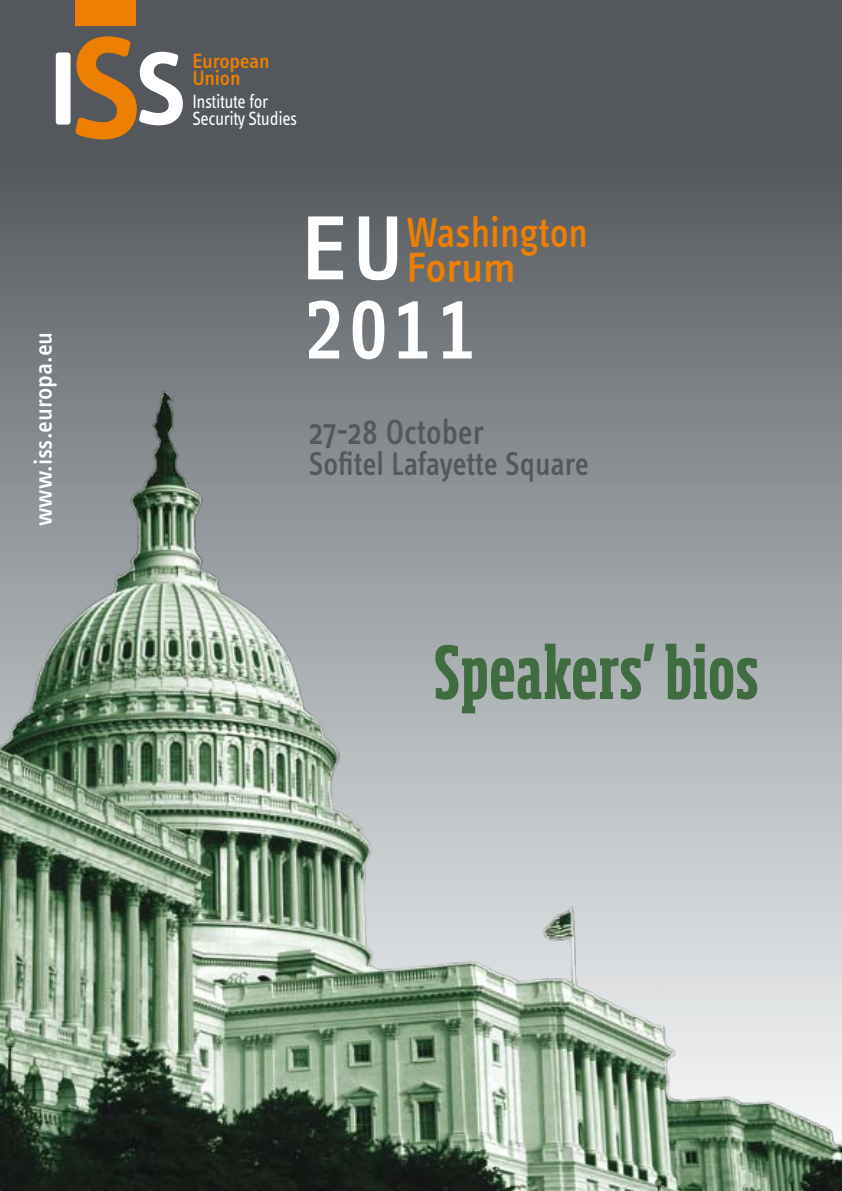
<style>
.page{position:relative;width:842px;height:1191px;background:#fff}
.page>*{position:absolute;margin:0;border:0;box-sizing:border-box;transform-origin:0 0}
.t1{font:700 79.4px "Info Office";color:#fff}
.t2{font:700 extra-condensed 72px "Soho Std";letter-spacing:-.005em;color:#416b41}
.t3{font:500 43.6px/35px "Info OT Text";color:#ee7f00;scale:.9 1}
.t4{font:500 36px "Info OT Text";color:#54585c;scale:.9 1}
.t5{font:500 34px "Info OT Text";letter-spacing:-.005em;color:#54585c;scale:.9 1}
.t6{font:500 25.6px "Info OT Text";color:#fff}
.t7{font:500 21.2px/17px "Info OT Text";letter-spacing:-.01em;color:#ee7f00}
.t8{font:19.8px/17px "Info OT Text";letter-spacing:-.02em;color:#fff;scale:.9 1}
.s1{font-family:"Info Office";font-weight:700;font-size:87.4px;color:#fff}
</style>
<div class="page">
<svg style="left:0;top:0;width:842px;height:380px;background:#5f6468"></svg>
<img style="left:0;top:380px;width:842px;height:810px">
<div style="left:76px;top:0;width:60px;height:26px;background:#ee7f00"></div>
<svg style="left:56px;top:36px;width:127px;height:103px"></svg>
<p class="t6" style="left:27px;top:526px;width:196px;rotate:-90deg">www.iss.europa.eu</p>
<p class="t7" style="left:192px;top:52px;width:79px">European<br>Union</p>
<p class="t8" style="left:192px;top:92px;width:118px">Institute for<br>Security Studies</p>
<h3 class="t3" style="left:407px;top:214px;width:203px;text-indent:-107px"><span class="s1">EU</span>Washington<br>Forum</h3>
<h1 class="t1" style="left:302px;top:283px;width:179px">2011</h1>
<h3 class="t4" style="left:309px;top:409px;width:197px">27-28 October</h3>
<h3 class="t5" style="left:309px;top:443px;width:313px">Sofitel Lafayette Square</h3>
<h2 class="t2" style="left:433px;top:627px;width:327px">Speakers’ bios</h2>
</div>
